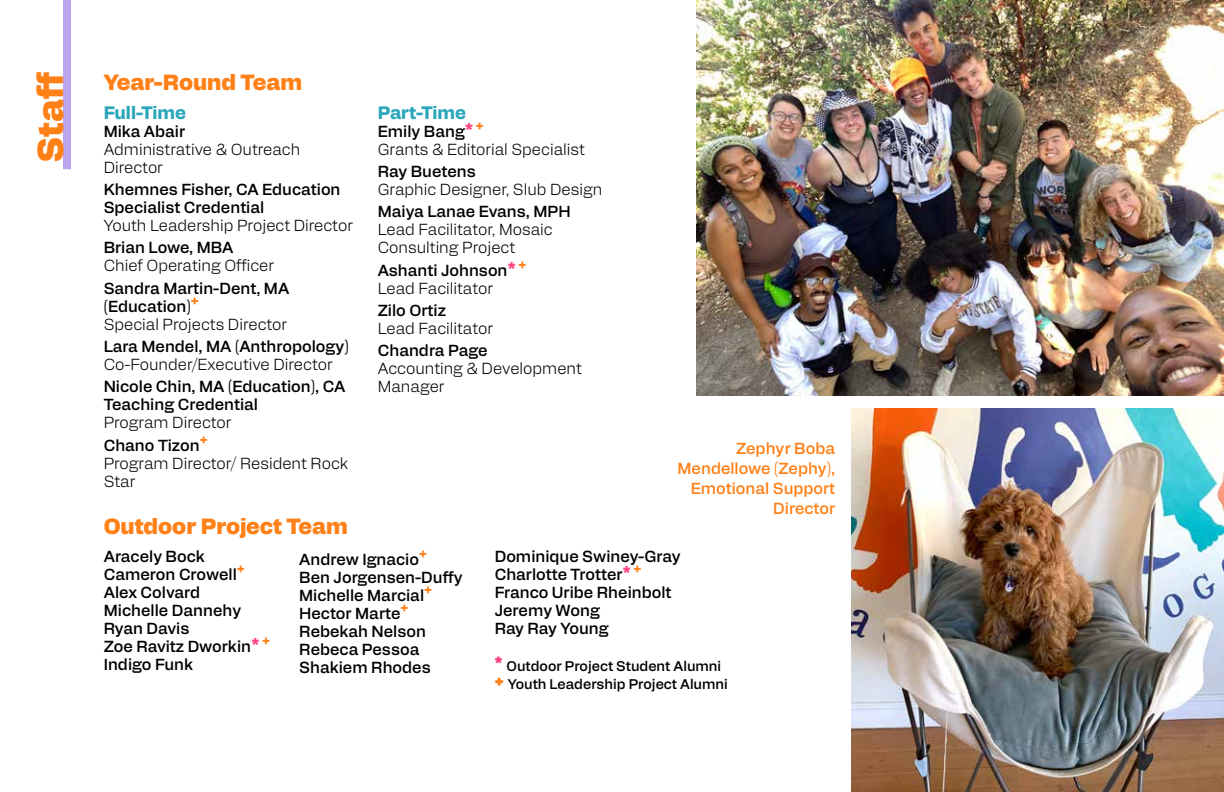
<style>
.page{position:relative;width:1224px;height:792px;background:#fff}
.page>*{position:absolute;margin:0;border:0;box-sizing:border-box;transform-origin:0 0}
.t1{font:900 36px "Alfabet";color:#ff8017}
.t2{font:900 22px "Alfabet";color:#ff8017}
.t3{font:800 18px "Alfabet";color:#2ba6ba}
.t4{font:500 16px/18px "Alfabet";color:#000}
.t5{font:300 16px/18px "Alfabet";color:#000}
.t6{font:500 16px/20px "Alfabet";color:#ff8017;text-align:right}
.t7{font:500 14px/18px "Alfabet";color:#000}
.s1{font-weight:300}
.s2{font-weight:500}
.s3{font-weight:900;font-size:20px;color:#ff4081}
.s4{font-family:"Intro";font-weight:900;font-size:20px;color:#ff4081}
.s5{font-family:"Intro";font-weight:900;font-size:20px;color:#ff8017}
</style>
<div class="page">
<div style="left:63px;top:0;width:8px;height:169px;background:#baa4eb"></div>
<img style="left:851px;top:409px;width:373px;height:383px">
<img style="left:697px;top:1px;width:527px;height:395px">
<h1 class="t1" style="left:24px;top:162px;width:91px;rotate:-90deg">Staff</h1>
<h2 class="t2" style="left:104px;top:66px;width:200px">Year-Round Team</h2>
<p class="t3" style="left:104px;top:99px;width:84px">Full-Time</p>
<p class="t4" style="left:104px;top:121px;width:83px">Mika Abair</p>
<p class="t5" style="left:104px;top:139px;width:198px">Administrative &amp; Outreach<br>Director</p>
<p class="t4" style="left:104px;top:179px;width:238px">Khemnes Fisher, CA Education<br>Specialist Credential</p>
<p class="t5" style="left:104px;top:215px;width:251px">Youth Leadership Project Director</p>
<p class="t4" style="left:104px;top:237px;width:131px">Brian Lowe, MBA</p>
<p class="t5" style="left:104px;top:256px;width:172px">Chief Operating Officer</p>
<p class="t4" style="left:104px;top:278px;width:187px">Sandra Martin-Dent, MA (Education)<sup>+<br></sup><span class="s1">Special Projects Director</span></p>
<p class="t4" style="left:104px;top:336px;width:247px">Lara Mendel, MA (Anthropology)</p>
<p class="t5" style="left:104px;top:354px;width:230px">Co-Founder/Executive Director</p>
<p class="t4" style="left:104px;top:376px;width:243px">Nicole Chin, MA (Education), CA<br>Teaching Credential</p>
<p class="t5" style="left:104px;top:410px;width:129px;line-height:22.4px">Program Director<br><span class="s2">Chano Tizon</span><sup>+</sup></p>
<p class="t5" style="left:104px;top:453px;width:246px">Program Director/ Resident Rock<br>Star</p>
<p class="t3" style="left:378px;top:99px;width:90px">Part-Time</p>
<p class="t5" style="left:378px;top:121px;width:209px"><span class="s2">Emily Bang</span><span class="s3">*</span> <sup>+<br></sup>Grants &amp; Editorial Specialist</p>
<p class="t4" style="left:378px;top:161px;width:100px">Ray Buetens</p>
<p class="t5" style="left:378px;top:179px;width:226px">Graphic Designer, Slub Design</p>
<p class="t4" style="left:378px;top:201px;width:194px">Maiya Lanae Evans, MPH</p>
<p class="t5" style="left:378px;top:220px;width:176px">Lead Facilitator, Mosaic<br>Consulting Project</p>
<p class="t5" style="left:378px;top:260px;width:150px"><span class="s2">Ashanti Johnson</span><span class="s3">*</span> <sup>+<br></sup>Lead Facilitator</p>
<p class="t4" style="left:378px;top:300px;width:70px">Zilo Ortiz</p>
<p class="t5" style="left:378px;top:318px;width:117px">Lead Facilitator</p>
<p class="t4" style="left:378px;top:340px;width:111px">Chandra Page</p>
<p class="t5" style="left:378px;top:358px;width:206px">Accounting &amp; Development<br>Manager</p>
<p class="t6" style="left:678px;top:437px;width:159px">Zephyr Boba<br>Mendellowe (Zephy),<br>Emotional Support<br>Director</p>
<h2 class="t2" style="left:104px;top:510px;width:246px">Outdoor Project Team</h2>
<p class="t4" style="left:104px;top:546px;width:168px">Aracely Bock<br>Cameron Crowell<sup>+<br></sup>Alex Colvard<br>Michelle Dannehy<br>Ryan Davis<br>Zoe Ravitz Dworkin<span class="s3">*</span> <sup>+<br></sup>Indigo Funk</p>
<p class="t4" style="left:299px;top:549px;width:165px">Andrew Ignacio<sup>+<br></sup>Ben Jorgensen-Duffy<br>Michelle Marcial<sup>+<br></sup>Hector Marte<sup>+<br></sup>Rebekah Nelson<br>Rebeca Pessoa<br>Shakiem Rhodes</p>
<p class="t4" style="left:495px;top:546px;width:187px">Dominique Swiney-Gray<br>Charlotte Trotter<span class="s3">*</span> <sup>+<br></sup>Franco Uribe Rheinbolt<br>Jeremy Wong<br>Ray Ray Young</p>
<p class="t7" style="left:494px;top:656px;width:235px"><span class="s4">*</span> Outdoor Project Student Alumni <span class="s5">+</span> Youth Leadership Project Alumni</p>
</div>
